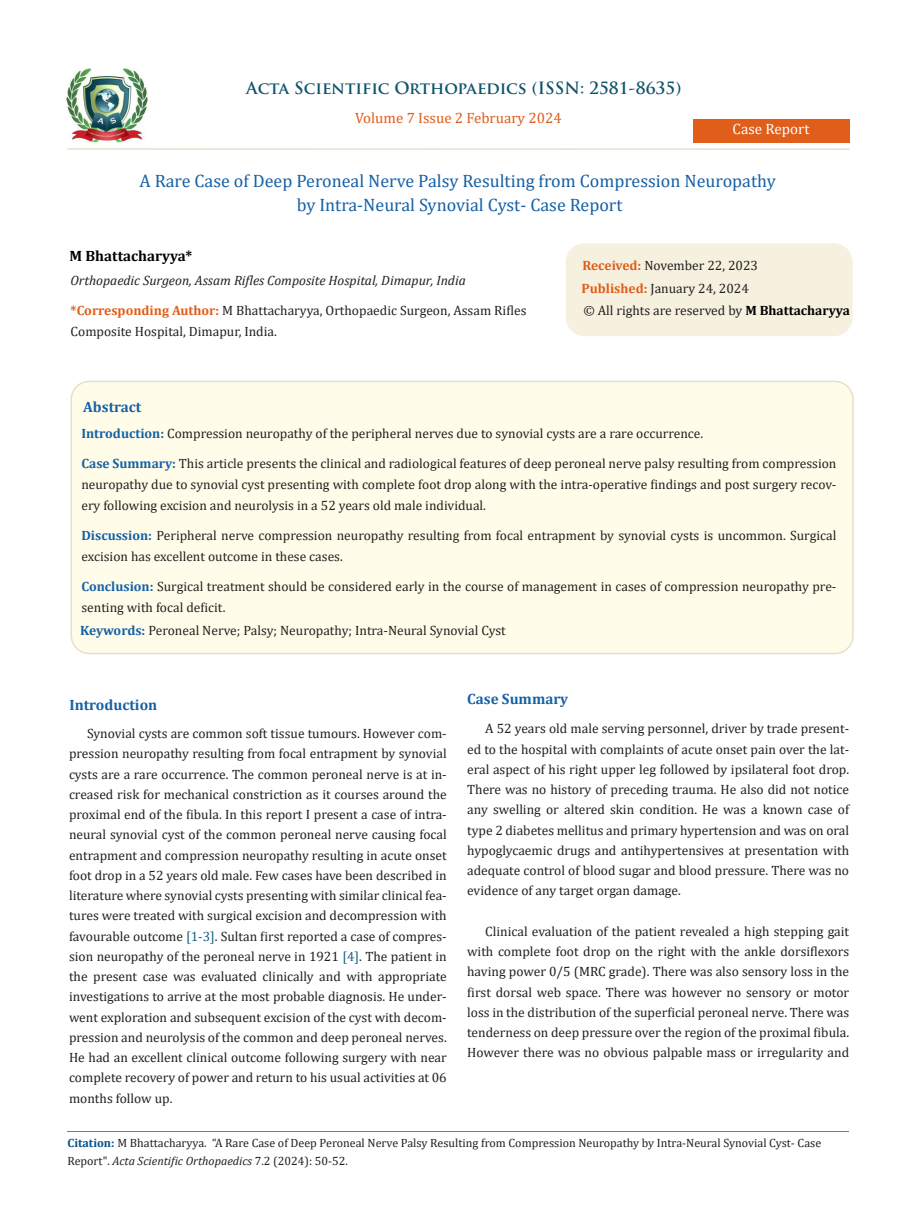
<style>
.page{position:relative;width:917px;height:1224px;background:#fff}
.page>*{position:absolute;margin:0;border:0;box-sizing:border-box;transform-origin:0 0}
.t1{font:18px/24px "Cambria";color:#1560a6;text-align:center}
.t2{font:700 16.5px "Trajan Pro";color:#0e546a}
.List_Paragraph{font:700 15px "Cambria";color:#1560a6}
.t3{font:15px "Cambria";color:#e05d1a}
.t4{font:700 15px "Cambria";color:#000}
.t5{font:15px "Cambria";color:#fff}
.t6{font:13.5px/20.2px "Cambria";color:#231f20;text-align:justify}
.t7{font:italic 13.5px "Cambria";color:#231f20}
.t8{font:12px/18px "Cambria";color:#231f20}
.s1{font-weight:700;color:#e05d1a}
.s2{font-weight:700;color:#000}
.s3{font-weight:700;color:#1560a6}
.s4{color:#156082}
.s5{font-weight:700;color:#035089}
.s6{font-style:italic}
</style>
<div class="page">
<img style="left:67px;top:68px;width:80px;height:74px">
<div style="left:692px;top:119px;width:157px;height:23px;background:#e05d1a"></div>
<div style="left:566px;top:244px;width:285px;height:91px;background:#f6f0df;border-radius:18px"></div>
<div style="left:565px;top:243px;width:287px;height:93px;border:2px solid #f6f0df;border-radius:18px"></div>
<div style="left:71px;top:381px;width:782px;height:273px;background:#fffde9;border-radius:18px"></div>
<div style="left:71px;top:381px;width:782px;height:273px;border:2px solid #e5dfce;border-radius:18px"></div>
<hr style="left:67px;top:1131px;width:782px;height:1px;background:#e05d1a">
<hr style="left:67px;top:148px;width:782px;height:2px;background:#e5dfce">
<p class="t2" style="left:246px;top:77px;width:436px">Acta Scientific Orthopaedics (ISSN: 2581-8635)</p>
<p class="t3" style="left:355px;top:109px;width:208px">Volume 7 Issue 2 February 2024</p>
<p class="t5" style="left:732px;top:120px;width:78px">Case Report</p>
<p class="t1" style="left:139px;top:169px;width:637px">A Rare Case of Deep Peroneal Nerve Palsy Resulting from Compression Neuropathy by Intra-Neural Synovial Cyst- Case Report</p>
<p class="t4" style="left:69px;top:246px;width:124px">M Bhattacharyya*</p>
<p class="t7" style="left:71px;top:271px;width:397px">Orthopaedic Surgeon, Assam Rifles Composite Hospital, Dimapur, India</p>
<p class="t6" style="left:71px;top:300px;width:457px;line-height:21px"><span class="s1">*Corresponding Author:</span> M Bhattacharyya, Orthopaedic Surgeon, Assam Rifles<br>Composite Hospital, Dimapur, India.</p>
<p class="t6" style="left:582px;top:255px;width:177px"><span class="s1">Received:</span> November 22, 2023</p>
<p class="t6" style="left:581px;top:278px;width:169px"><span class="s1">Published:</span> January 24, 2024</p>
<p class="t6" style="left:583px;top:300px;width:268px">© All rights are reserved by <span class="s2">M Bhattacharyya</span></p>
<p class="List_Paragraph" style="left:83px;top:396px;width:60px">Abstract</p>
<p class="t6" style="left:81px;top:423px;width:623px"><span class="s3">Introduction:</span> Compression neuropathy of the peripheral nerves due to synovial cysts are a rare occurrence.</p>
<p class="t6" style="left:81px;top:453px;width:756px;line-height:21px"><span class="s3">Case Summary:</span> This article presents the clinical and radiological features of deep peroneal nerve palsy resulting from compression neuropathy due to synovial cyst presenting with complete foot drop along with the intra-operative findings and post surgery recov&shy;ery following excision and neurolysis in a 52 years old male individual.</p>
<p class="t6" style="left:81px;top:525px;width:756px;line-height:21px"><span class="s3">Discussion:</span> Peripheral nerve compression neuropathy resulting from focal entrapment by synovial cysts is uncommon. Surgical excision has excellent outcome in these cases.</p>
<p class="t6" style="left:81px;top:576px;width:756px;line-height:21px"><span class="s3">Conclusion:</span> Surgical treatment should be considered early in the course of management in cases of compression neuropathy pre&shy;senting with focal deficit.</p>
<p class="t6" style="left:80px;top:620px;width:427px"><span class="s3">Keywords:</span> Peroneal Nerve; Palsy; Neuropathy; Intra-Neural Synovial Cyst</p>
<p class="List_Paragraph" style="left:69px;top:694px;width:89px">Introduction</p>
<p class="t6" style="left:69px;top:723px;width:379px;text-indent:18px">Synovial cysts are common soft tissue tumours. However com&shy;pression neuropathy resulting from focal entrapment by synovial cysts are a rare occurrence. The common peroneal nerve is at in&shy;creased risk for mechanical constriction as it courses around the proximal end of the fibula. In this report I present a case of intra&shy;neural synovial cyst of the common peroneal nerve causing focal entrapment and compression neuropathy resulting in acute onset foot drop in a 52 years old male. Few cases have been described in literature where synovial cysts presenting with similar clinical fea&shy;tures were treated with surgical excision and decompression with favourable outcome <span class="s4">[1-3]</span>. Sultan first reported a case of compres&shy;sion neuropathy of the peroneal nerve in 1921 <span class="s4">[4]</span>. The patient in the present case was evaluated clinically and with appropriate investigations to arrive at the most probable diagnosis. He under&shy;went exploration and subsequent excision of the cyst with decom&shy;pression and neurolysis of the common and deep peroneal nerves.<br>He had an excellent clinical outcome following surgery with near complete recovery of power and return to his usual activities at 06 months follow up.</p>
<p class="List_Paragraph" style="left:467px;top:688px;width:103px">Case Summary</p>
<p class="t6" style="left:467px;top:719px;width:383px;text-indent:18px">A 52 years old male serving personnel, driver by trade present&shy;ed to the hospital with complaints of acute onset pain over the lat&shy;eral aspect of his right upper leg followed by ipsilateral foot drop.<br>There was no history of preceding trauma. He also did not notice any swelling or altered skin condition. He was a known case of type 2 diabetes mellitus and primary hypertension and was on oral hypoglycaemic drugs and antihypertensives at presentation with adequate control of blood sugar and blood pressure. There was no evidence of any target organ damage.</p>
<p class="t6" style="left:467px;top:921px;width:383px;text-indent:18px">Clinical evaluation of the patient revealed a high stepping gait with complete foot drop on the right with the ankle dorsiflexors having power 0/5 (MRC grade). There was also sensory loss in the first dorsal web space. There was however no sensory or motor loss in the distribution of the superficial peroneal nerve. There was tenderness on deep pressure over the region of the proximal fibula.<br>However there was no obvious palpable mass or irregularity and</p>
<p class="t8" style="left:67px;top:1134px;width:755px"><span class="s5">Citation:</span> M Bhattacharyya. “A Rare Case of Deep Peroneal Nerve Palsy Resulting from Compression Neuropathy by Intra-Neural Synovial Cyst- Case<br>Report". <span class="s6">Acta Scientific Orthopaedics</span> 7.2 (2024): 50-52.</p>
</div>
